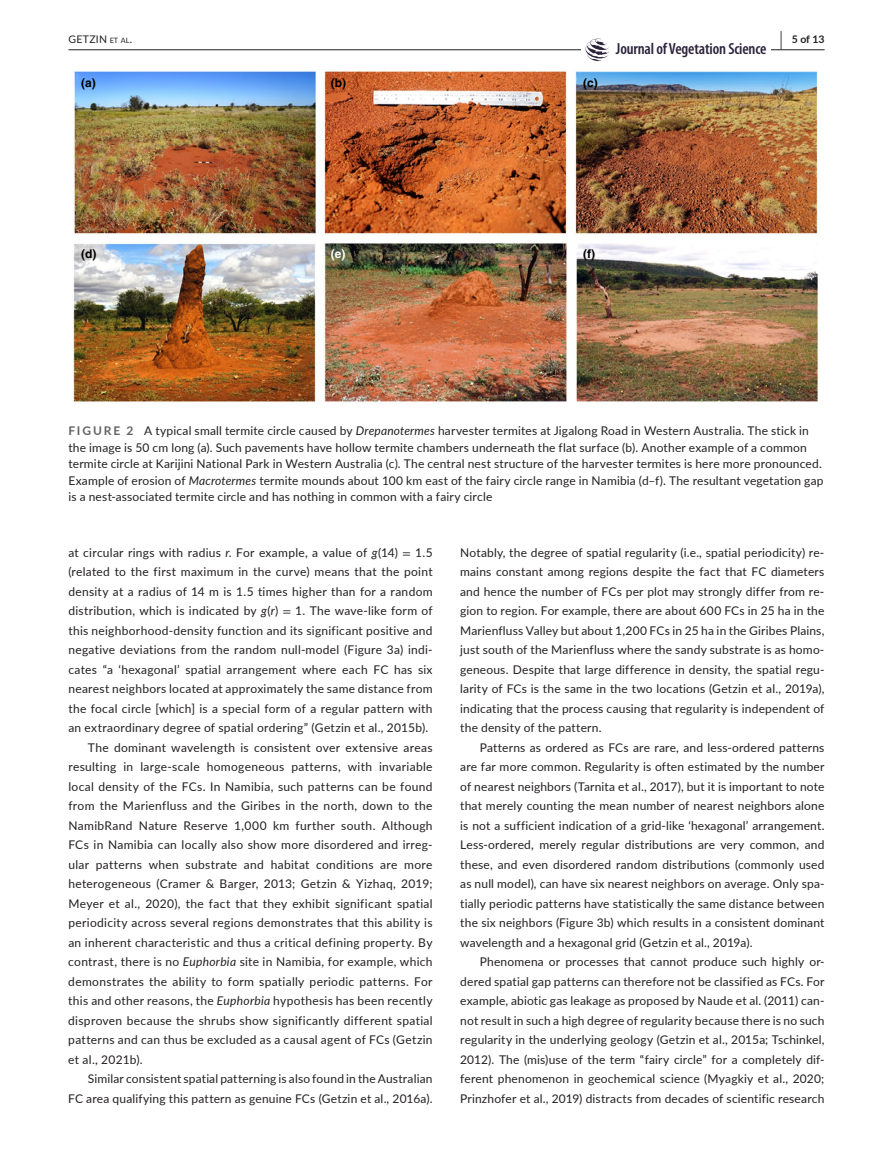
<style>
.page{position:relative;width:893px;height:1174px;background:#fff}
.page>*{position:absolute;margin:0;border:0;box-sizing:border-box;transform-origin:0 0}
.t1{font:600 condensed 16.05px "Myriad Pro";letter-spacing:-.01em;color:#2c233c}
.t2{font:12px/19.5px "Lato";letter-spacing:.02em;color:#231f20;text-align:justify}
.t3{font:700 12px "Helvetica";color:#000}
.t4{font:700 12px "Helvetica";color:#fff}
.t5{font:10.5px "Lato";letter-spacing:.025em;color:#231f20}
.t6{font:700 10.5px "Lato";color:#231f20}
.s1{font-size:7.35px}
.s2{font-size:19.5px}
.s3{font-weight:700;color:#636366}
.s4{font-style:italic}
.s5{font-family:"STIX"}
</style>
<div class="page">
<hr style="left:68px;top:49px;width:756px;height:1px;background:#231f20">
<div style="left:581px;top:38px;width:189px;height:23px;background:#fff"></div>
<svg style="left:585px;top:38px;width:24px;height:23px"></svg>
<img style="left:72px;top:71px;width:746px;height:332px">
<p class="t5" style="left:68px;top:31px;width:65px">GETZIN <span class="s1">et al</span>.</p>
<p class="t3" style="left:81px;top:76px;width:16px">(a)</p>
<p class="t3" style="left:331px;top:76px;width:17px">(b)</p>
<p class="t3" style="left:583px;top:76px;width:16px">(c)</p>
<h1 class="t1" style="left:616px;top:40px;width:152px">Journal of Vegetation Science</h1>
<p class="t6" style="left:780px;top:31px;width:46px"><span class="s2">|</span> 5 of 13</p>
<p class="t3" style="left:81px;top:247px;width:17px">(d)</p>
<p class="t4" style="left:331px;top:247px;width:16px">(e)</p>
<p class="t3" style="left:583px;top:247px;width:13px">(f)</p>
<p class="t2" style="left:68px;top:422px;width:757px;line-height:16.5px;text-align:left"><span class="s3">FIGURE 2</span> A typical small termite circle caused by <span class="s4">Drepanotermes</span> harvester termites at Jigalong Road in Western Australia. The stick in the image is 50 cm long (a). Such pavements have hollow termite chambers underneath the flat surface (b). Another example of a common termite circle at Karijini National Park in Western Australia (c). The central nest structure of the harvester termites is here more pronounced.<br>Example of erosion of <span class="s4">Macrotermes</span> termite mounds about 100 km east of the fairy circle range in Namibia (d–f). The resultant vegetation gap is a nest-associated termite circle and has nothing in common with a fairy circle</p>
<p class="t2" style="left:68px;top:542px;width:366px">at circular rings with radius <span class="s4">r</span>. For example, a value of <span class="s4">g</span>(14) <span class="s5">=</span> 1.5</p>
<p class="t2" style="left:68px;top:561px;width:366px">(related to the first maximum in the curve) means that the point</p>
<p class="t2" style="left:68px;top:581px;width:366px">density at a radius of 14 m is 1.5 times higher than for a random</p>
<p class="t2" style="left:68px;top:600px;width:366px">distribution, which is indicated by <span class="s4">g</span>(<span class="s4">r</span>) <span class="s5">=</span> 1. The wave-like form of</p>
<p class="t2" style="left:68px;top:620px;width:366px">this neighborhood-density function and its significant positive and</p>
<p class="t2" style="left:68px;top:639px;width:366px">negative deviations from the random null-model (Figure 3a) indi-</p>
<p class="t2" style="left:68px;top:659px;width:366px">cates “a ‘hexagonal’ spatial arrangement where each FC has six</p>
<p class="t2" style="left:68px;top:678px;width:366px">nearest neighbors located at approximately the same distance from</p>
<p class="t2" style="left:68px;top:698px;width:366px">the focal circle [which] is a special form of a regular pattern with</p>
<p class="t2" style="left:68px;top:717px;width:361px">an extraordinary degree of spatial ordering” (Getzin et al., 2015b).</p>
<p class="t2" style="left:88px;top:737px;width:346px">The dominant wavelength is consistent over extensive areas</p>
<p class="t2" style="left:68px;top:756px;width:366px">resulting in large-scale homogeneous patterns, with invariable</p>
<p class="t2" style="left:68px;top:776px;width:366px">local density of the FCs. In Namibia, such patterns can be found</p>
<p class="t2" style="left:68px;top:795px;width:366px">from the Marienfluss and the Giribes in the north, down to the</p>
<p class="t2" style="left:68px;top:815px;width:366px">NamibRand Nature Reserve 1,000 km further south. Although</p>
<p class="t2" style="left:68px;top:834px;width:366px">FCs in Namibia can locally also show more disordered and irreg-</p>
<p class="t2" style="left:68px;top:854px;width:366px">ular patterns when substrate and habitat conditions are more</p>
<p class="t2" style="left:68px;top:873px;width:366px">heterogeneous (Cramer &amp; Barger, 2013; Getzin &amp; Yizhaq, 2019;</p>
<p class="t2" style="left:68px;top:893px;width:366px">Meyer et al., 2020), the fact that they exhibit significant spatial</p>
<p class="t2" style="left:68px;top:912px;width:366px">periodicity across several regions demonstrates that this ability is</p>
<p class="t2" style="left:68px;top:932px;width:366px">an inherent characteristic and thus a critical defining property. By</p>
<p class="t2" style="left:68px;top:951px;width:366px">contrast, there is no <span class="s4">Euphorbia</span> site in Namibia, for example, which</p>
<p class="t2" style="left:68px;top:971px;width:366px">demonstrates the ability to form spatially periodic patterns. For</p>
<p class="t2" style="left:68px;top:990px;width:366px">this and other reasons, the <span class="s4">Euphorbia</span> hypothesis has been recently</p>
<p class="t2" style="left:68px;top:1010px;width:366px">disproven because the shrubs show significantly different spatial</p>
<p class="t2" style="left:68px;top:1029px;width:366px">patterns and can thus be excluded as a causal agent of FCs (Getzin</p>
<p class="t2" style="left:68px;top:1049px;width:76px">et al., 2021b).</p>
<p class="t2" style="left:88px;top:1068px;width:346px">Similar consistent spatial patterning is also found in the Australian</p>
<p class="t2" style="left:68px;top:1088px;width:366px">FC area qualifying this pattern as genuine FCs (Getzin et al., 2016a).</p>
<p class="t2" style="left:460px;top:542px;width:366px">Notably, the degree of spatial regularity (i.e., spatial periodicity) re&shy;mains constant among regions despite the fact that FC diameters and hence the number of FCs per plot may strongly differ from re&shy;gion to region. For example, there are about 600 FCs in 25 ha in the Marienfluss Valley but about 1,200 FCs in 25 ha in the Giribes Plains, just south of the Marienfluss where the sandy substrate is as homo&shy;geneous. Despite that large difference in density, the spatial regu&shy;larity of FCs is the same in the two locations (Getzin et al., 2019a), indicating that the process causing that regularity is independent of the density of the pattern.</p>
<p class="t2" style="left:460px;top:737px;width:366px;text-indent:20px">Patterns as ordered as FCs are rare, and less-ordered patterns are far more common. Regularity is often estimated by the number of nearest neighbors (Tarnita et al., 2017), but it is important to note that merely counting the mean number of nearest neighbors alone is not a sufficient indication of a grid-like ‘hexagonal’ arrangement.<br>Less-ordered, merely regular distributions are very common, and these, and even disordered random distributions (commonly used as null model), can have six nearest neighbors on average. Only spa&shy;tially periodic patterns have statistically the same distance between the six neighbors (Figure 3b) which results in a consistent dominant wavelength and a hexagonal grid (Getzin et al., 2019a).</p>
<p class="t2" style="left:460px;top:951px;width:366px;text-indent:20px">Phenomena or processes that cannot produce such highly or&shy;dered spatial gap patterns can therefore not be classified as FCs. For example, abiotic gas leakage as proposed by Naude et al. (2011) can&shy;not result in such a high degree of regularity because there is no such regularity in the underlying geology (Getzin et al., 2015a; Tschinkel, 2012). The (mis)use of the term “fairy circle” for a completely dif&shy;ferent phenomenon in geochemical science (Myagkiy et al., 2020; Prinzhofer et al., 2019) distracts from decades of scientific research</p>
</div>
